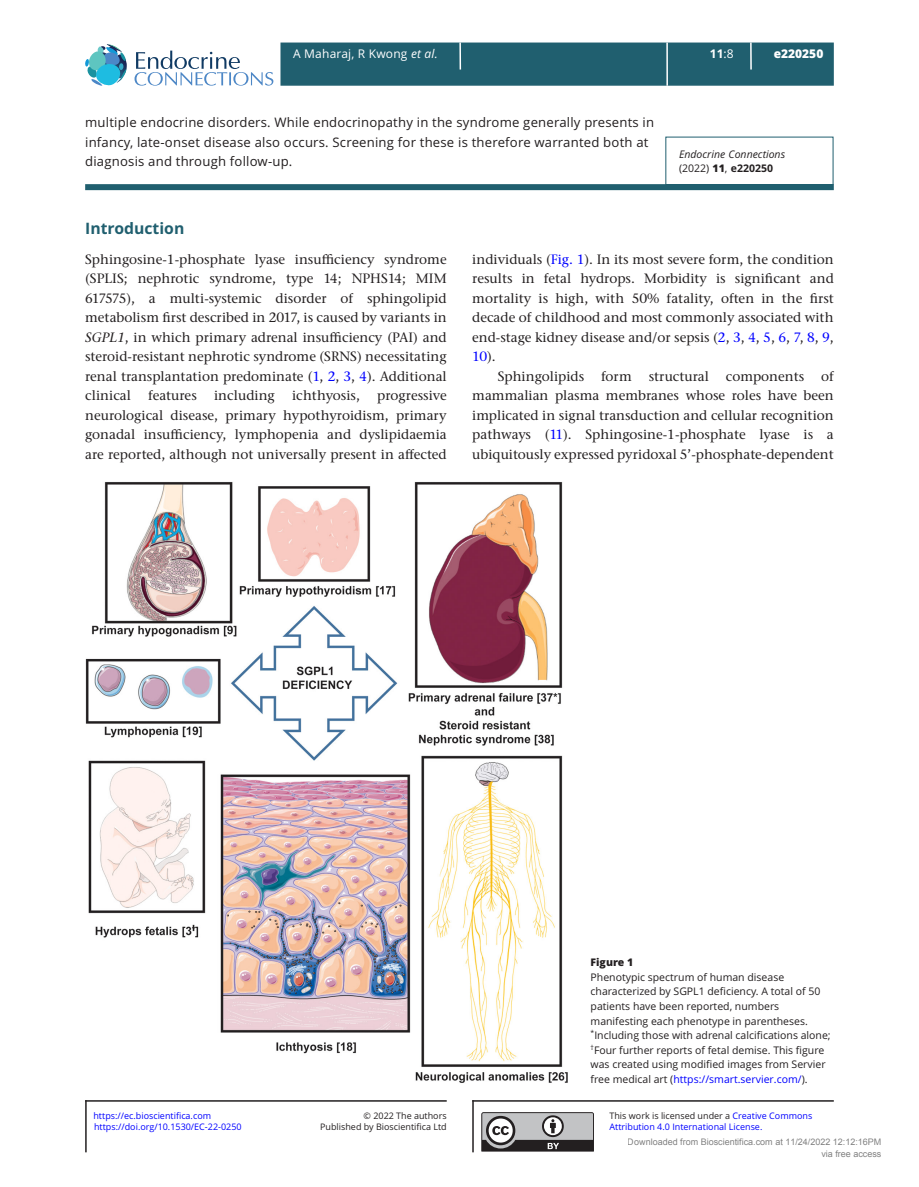
<style>
.page{position:relative;width:919px;height:1187px;background:#fff}
.page>*{position:absolute;margin:0;border:0;box-sizing:border-box;transform-origin:0 0}
.H1_Rule{font:700 15.75px "Open Sans";color:#205f6f}
.TXT{font:500 13.5px/19.5px "Stone Serif ITC Pro";color:#231f20;text-align:justify}
.TXI{font:500 13.5px/19.5px "Stone Serif ITC Pro";color:#231f20;text-align:justify}
.ABS_TXT_L{font:13.2px/19.5px "Open Sans";letter-spacing:.015em;color:#231f20}
.t1{font:12px "Open Sans";letter-spacing:.015em;color:#fff}
.t2{font:800 12px "Open Sans";color:#fff}
.t3{font:700 12px "Open Sans";color:#fff}
.FC{font:10.5px/14.7px "Open Sans";color:#231f20}
.Corres{font:italic 10.5px "Open Sans";color:#231f20}
.Corres-2{font:10.5px "Open Sans";color:#231f20}
.FC-2{font:800 10.5px "Open Sans";color:#231f20}
.t4{font:9px "Open Sans";color:#00f}
.t5{font:9px/11.4px "Open Sans";color:#231f20;text-align:right}
.t6{font:9px/12px "Arial";color:rgb(0 0 0/.5);text-align:right}
.s1{font-style:italic}
.s2{font-weight:400}
.s3{font-weight:800}
.s4{font-weight:700}
.s5{color:#00f}
</style>
<div class="page">
<div style="left:280px;top:43px;width:553px;height:43px;background:#205f6f;border:2px solid #205f6f"></div>
<svg style="left:750px;top:43px;width:1px;height:27px"></svg>
<hr style="left:459px;top:43px;width:2px;height:27px;background:#fff">
<svg style="left:134px;top:51px;width:139px;height:35px"></svg>
<svg style="left:85px;top:44px;width:42px;height:42px"></svg>
<hr style="left:666px;top:43px;width:2px;height:43px;background:#fff">
<div style="left:85px;top:184px;width:748px;height:6px;background:#205f6f"></div>
<div style="left:665px;top:137px;width:168px;height:48px;border:1px solid #205f6f"></div>
<img style="left:85px;top:482px;width:483px;height:600px">
<svg style="left:481px;top:1112px;width:113px;height:39px;background:#8e8d8e"></svg>
<hr style="left:472px;top:1100px;width:361px;height:1px;background:#231f20">
<hr style="left:472px;top:1100px;width:1px;height:52px;background:#231f20">
<hr style="left:85px;top:1100px;width:361px;height:1px;background:#231f20">
<hr style="left:85px;top:1100px;width:2px;height:52px;background:#231f20">
<p class="t1" style="left:293px;top:46px;width:146px">A Maharaj, R Kwong <span class="s1">et al.</span></p>
<p class="t2" style="left:773px;top:45px;width:51px">e220250</p>
<p class="t3" style="left:709px;top:46px;width:25px">11<span class="s2">:8</span></p>
<p class="ABS_TXT_L" style="left:85px;top:112px;width:570px">multiple endocrine disorders. While endocrinopathy in the syndrome generally presents in infancy, late-onset disease also occurs. Screening for these is therefore warranted both at diagnosis and through follow-up.</p>
<p class="Corres" style="left:679px;top:146px;width:108px">Endocrine Connections</p>
<p class="Corres-2" style="left:679px;top:161px;width:95px">(2022) <span class="s3">11</span>, <span class="s4">e220250</span></p>
<p class="H1_Rule" style="left:85px;top:217px;width:101px">Introduction</p>
<p class="TXT" style="left:85px;top:249px;width:363px">Sphingosine-1-phosphate lyase insufficiency syndrome (SPLIS; nephrotic syndrome, type 14; NPHS14; MIM 617575), a multi-systemic disorder of sphingolipid metabolism first described in 2017, is caused by variants in <span class="s1">SGPL1</span>, in which primary adrenal insufficiency (PAI) and steroid-resistant nephrotic syndrome (SRNS) necessitating renal transplantation predominate (<span class="s5">1</span>, <span class="s5">2</span>, <span class="s5">3</span>, <span class="s5">4</span>). Additional clinical</p>
<p class="TXT" style="left:148px;top:386px;width:50px">features</p>
<p class="TXT" style="left:214px;top:386px;width:62px">including</p>
<p class="TXT" style="left:292px;top:386px;width:69px">ichthyosis,</p>
<p class="TXT" style="left:85px;top:386px;width:363px;text-indent:292px">progressive neurological disease, primary hypothyroidism, primary gonadal insufficiency, lymphopenia and dyslipidaemia are reported, although not universally present in affected</p>
<p class="TXT" style="left:472px;top:249px;width:363px">individuals (<span class="s5">Fig. 1</span>). In its most severe form, the condition results in fetal hydrops. Morbidity is significant and mortality is high, with 50% fatality, often in the first decade of childhood and most commonly associated with end-stage kidney disease and/or sepsis (<span class="s5">2</span>, <span class="s5">3</span>, <span class="s5">4</span>, <span class="s5">5</span>, <span class="s5">6</span>, <span class="s5">7</span>, <span class="s5">8</span>, <span class="s5">9</span>, <span class="s5">10</span>).</p>
<p class="TXI" style="left:497px;top:366px;width:88px">Sphingolipids</p>
<p class="TXI" style="left:601px;top:366px;width:32px">form</p>
<p class="TXI" style="left:648px;top:366px;width:62px">structural</p>
<p class="TXI" style="left:726px;top:366px;width:80px">components</p>
<p class="TXI" style="left:472px;top:366px;width:363px;text-indent:349px">of mammalian plasma membranes whose roles have been implicated in signal transduction and cellular recognition pathways (<span class="s5">11</span>). Sphingosine-1-phosphate lyase is a ubiquitously expressed pyridoxal 5’-phosphate-dependent</p>
<p class="FC-2" style="left:590px;top:954px;width:44px">Figure 1</p>
<p class="FC" style="left:590px;top:969px;width:242px">Phenotypic spectrum of human disease characterized by SGPL1 deficiency. A total of 50 patients have been reported, numbers manifesting each phenotype in parentheses. <sup>*</sup>Including those with adrenal calcifications alone; <sup>†</sup>Four further reports of fetal demise. This figure was created using modified images from Servier free medical art (<span class="s5">https://smart.servier.com/</span>).</p>
<p class="t5" style="left:609px;top:1109px;width:204px">This work is licensed under a <span class="s5">Creative Commons</span></p>
<p class="t4" style="left:93px;top:1109px;width:119px">https://ec.bioscientifica.com</p>
<p class="t5" style="left:320px;top:1109px;width:128px">© 2022 The authors<br>Published by Bioscientifica Ltd</p>
<p class="t4" style="left:94px;top:1120px;width:149px">https://doi.org/10.1530/EC-22-0250</p>
<p class="t4" style="left:609px;top:1120px;width:154px">Attribution 4.0 International License.</p>
<p class="t6" style="left:627px;top:1135px;width:255px">Downloaded from Bioscientifica.com at 11/24/2022 12:12:16PM via free access</p>
</div>
